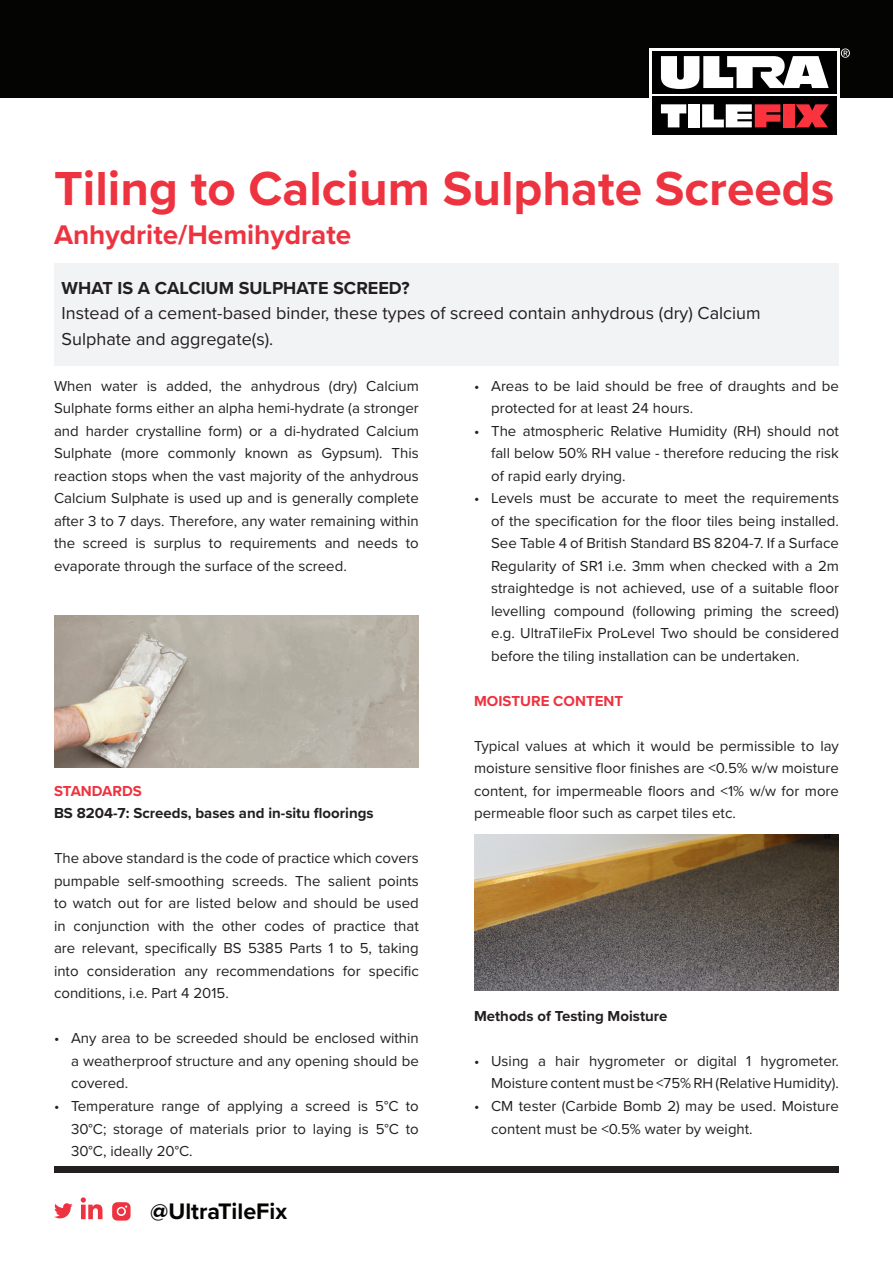
<style>
.page{position:relative;width:893px;height:1263px;background:#fff}
.page>*{position:absolute;margin:0;border:0;box-sizing:border-box;transform-origin:0 0}
.t1{font:700 49.5px "Proxima Nova";color:#ee3340}
.t2{font:700 27.9px "Proxima Nova";color:#ee3340}
.t3{font:700 23.25px "Proxima Nova";color:#040503}
.t4{font:18px/25.5px "Proxima Nova";color:#231f20}
.t5{font:700 18px "Proxima Nova";color:#231f20}
.t6{font:15px/22.5px "Proxima Nova";color:#231f20;text-align:justify}
.t7{font:700 15px "Proxima Nova";color:#231f20}
.t8{font:700 15px "Proxima Nova";color:#ee3340}
</style>
<div class="page">
<div style="left:54px;top:263px;width:785px;height:103px;background:#f2f3f4"></div>
<div style="left:0;top:0;width:893px;height:98px;background:#040503"></div>
<div style="left:650px;top:48px;width:190px;height:90px;background:#fff"></div>
<div style="left:652px;top:97px;width:185px;height:38px;background:#000"></div>
<div style="left:652px;top:51px;width:185px;height:43px;background:#000"></div>
<svg style="left:661px;top:56px;width:168px;height:33px"></svg>
<svg style="left:661px;top:104px;width:25px;height:23px"></svg>
<div style="left:688px;top:104px;width:11px;height:23px;background:#fff"></div>
<svg style="left:702px;top:104px;width:78px;height:23px"></svg>
<div style="left:783px;top:104px;width:12px;height:23px;background:#fb333e"></div>
<svg style="left:795px;top:104px;width:34px;height:23px"></svg>
<svg style="left:841px;top:48px;width:9px;height:10px"></svg>
<svg style="left:54px;top:1203px;width:19px;height:15px"></svg>
<svg style="left:81px;top:1197px;width:22px;height:22px"></svg>
<svg style="left:112px;top:1202px;width:19px;height:18px"></svg>
<div style="left:54px;top:1166px;width:157px;height:6px;background:#231f20"></div>
<div style="left:211px;top:1166px;width:157px;height:6px;background:#231f20"></div>
<div style="left:368px;top:1166px;width:157px;height:6px;background:#231f20"></div>
<div style="left:525px;top:1166px;width:157px;height:6px;background:#231f20"></div>
<div style="left:682px;top:1166px;width:157px;height:6px;background:#231f20"></div>
<img style="left:54px;top:615px;width:365px;height:152px">
<img style="left:474px;top:835px;width:365px;height:156px">
<p class="t1" style="left:54px;top:152px;width:782px">Tiling to Calcium Sulphate Screeds</p>
<p class="t2" style="left:54px;top:214px;width:299px">Anhydrite/Hemihydrate</p>
<p class="t5" style="left:62px;top:274px;width:349px">WHAT IS A CALCIUM SULPHATE SCREED?</p>
<p class="t4" style="left:62px;top:300px;width:700px">Instead of a cement-based binder, these types of screed contain anhydrous (dry) Calcium<br>Sulphate and aggregate(s).</p>
<p class="t6" style="left:54px;top:374px;width:366px">When water is added, the anhydrous (dry) Calcium Sulphate forms either an alpha hemi-hydrate (a stronger and harder crystalline form) or a di-hydrated Calcium Sulphate (more commonly known as Gypsum). This reaction stops when the vast majority of the anhydrous Calcium Sulphate is used up and is generally complete after 3 to 7 days. Therefore, any water remaining within the screed is surplus to requirements and needs to evaporate through the surface of the screed.</p>
<p class="t6" style="left:491px;top:374px;width:349px;text-indent:-17px">• Areas to be laid should be free of draughts and be protected for at least 24 hours.</p>
<p class="t6" style="left:491px;top:419px;width:349px;text-indent:-17px">• The atmospheric Relative Humidity (RH) should not fall below 50% RH value - therefore reducing the risk of rapid early drying.</p>
<p class="t6" style="left:491px;top:486px;width:349px;text-indent:-17px">• Levels must be accurate to meet the requirements of the specification for the floor tiles being installed.<br>See Table 4 of British Standard BS 8204-7. If a Surface Regularity of SR1 i.e. 3mm when checked with a 2m straightedge is not achieved, use of a suitable floor levelling compound (following priming the screed) e.g. UltraTileFix ProLevel Two should be considered before the tiling installation can be undertaken.</p>
<p class="t8" style="left:474px;top:690px;width:151px">MOISTURE CONTENT</p>
<p class="t6" style="left:474px;top:734px;width:366px">Typical values at which it would be permissible to lay moisture sensitive floor finishes are &lt;0.5% w/w moisture content, for impermeable floors and &lt;1% w/w for more permeable floor such as carpet tiles etc.</p>
<p class="t8" style="left:54px;top:780px;width:89px">STANDARDS</p>
<p class="t7" style="left:54px;top:802px;width:321px">BS 8204-7: Screeds, bases and in-situ floorings</p>
<p class="t6" style="left:54px;top:846px;width:366px">The above standard is the code of practice which covers pumpable self-smoothing screeds. The salient points to watch out for are listed below and should be used in conjunction with the other codes of practice that are relevant, specifically BS 5385 Parts 1 to 5, taking into consideration any recommendations for specific conditions, i.e. Part 4 2015.</p>
<p class="t6" style="left:71px;top:1026px;width:349px;text-indent:-17px">• Any area to be screeded should be enclosed within a weatherproof structure and any opening should be covered.</p>
<p class="t6" style="left:71px;top:1094px;width:349px;text-indent:-17px">• Temperature range of applying a screed is 5°C to 30°C; storage of materials prior to laying is 5°C to 30°C, ideally 20°C.</p>
<p class="t7" style="left:474px;top:1005px;width:195px">Methods of Testing Moisture</p>
<p class="t6" style="left:474px;top:1049px;width:366px;text-align:right">• Using a hair hygrometer or digital 1 hygrometer.<br>Moisture content must be &lt;75% RH (Relative Humidity).</p>
<p class="t6" style="left:491px;top:1094px;width:349px;text-indent:-17px">• CM tester (Carbide Bomb 2) may be used. Moisture content must be &lt;0.5% water by weight.</p>
<p class="t3" style="left:150px;top:1194px;width:138px">@UltraTileFix</p>
</div>
